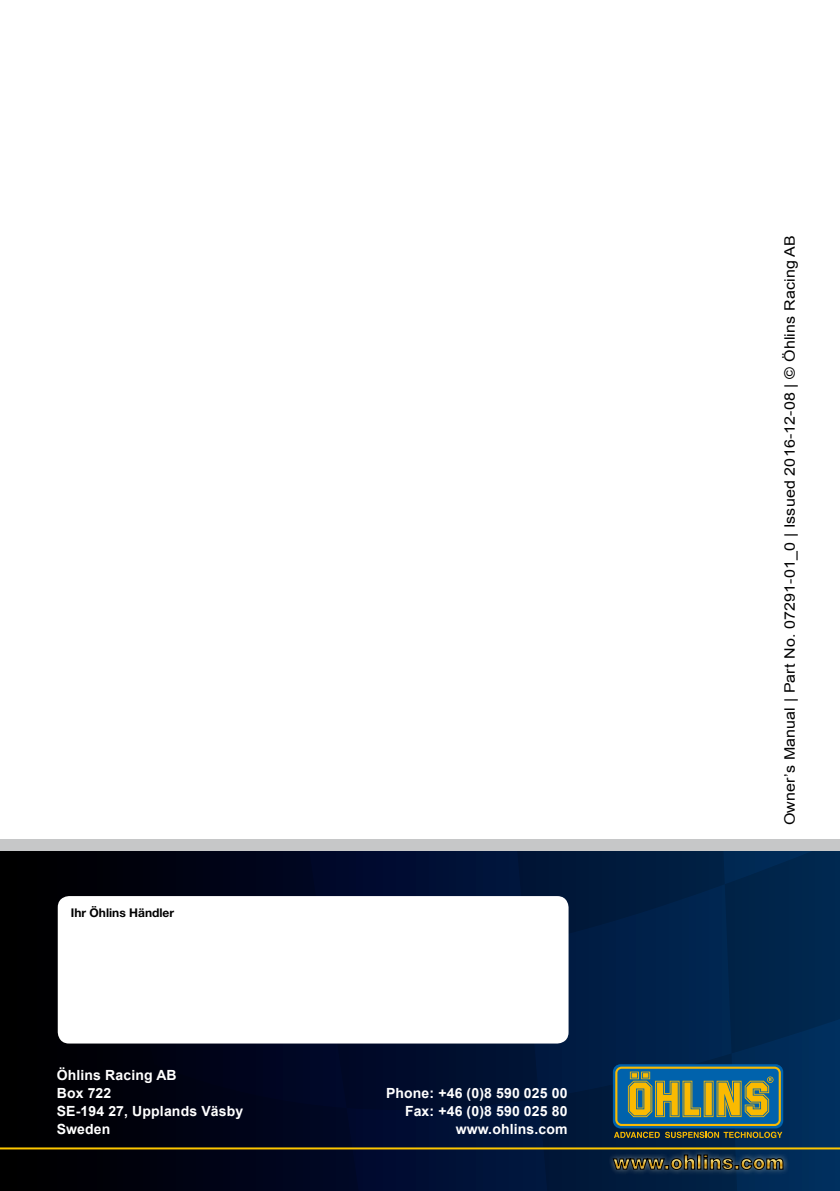
<style>
.page{position:relative;width:840px;height:1191px;background:#fff}
.page>*{position:absolute;margin:0;border:0;box-sizing:border-box;transform-origin:0 0}
.t1{font:14.4px "Arial";letter-spacing:.01em;color:#000;scale:1.11 1}
.t2{font:700 14px/18px "Arial";letter-spacing:.01em;color:#fff;text-align:right}
.t3{font:700 12px "Helvetica Neue LT Std";color:#000}
</style>
<div class="page">
<svg style="left:0;top:850px;width:839px;height:341px;background:#010e1e"></svg>
<svg style="left:717px;top:850px;width:122px;height:34px;background:#052b53"></svg>
<svg style="left:552px;top:884px;width:179px;height:214px;background:#011f46"></svg>
<svg style="left:127px;top:850px;width:425px;height:341px;background:#020b27"></svg>
<hr style="left:0;top:1147px;width:839px;height:2px;background:#fdc600">
<div style="left:607px;top:1149px;width:181px;height:26px;background:#fffbd9;opacity:.5"></div>
<div style="left:0;top:839px;width:839px;height:11px;background:#c6c7c8"></div>
<div style="left:58px;top:896px;width:510px;height:147px;background:#fff;border-radius:11px"></div>
<svg style="left:612px;top:990px;width:227px;height:201px;background:#204153"></svg>
<p class="t3" style="left:71px;top:905px;width:105px">Ihr Öhlins Händler</p>
<p class="t2" style="left:57px;top:1066px;width:188px;text-align:left">Öhlins Racing AB<br>Box 722<br>SE-194 27, Upplands Väsby<br>Sweden</p>
<p class="t2" style="left:386px;top:1084px;width:183px">Phone: +46 (0)8 590 025 00<br>Fax: +46 (0)8 590 025 80 www.ohlins.com</p>
<p class="t1" style="left:780px;top:825px;width:533px;rotate:-90deg">Owner’s Manual | Part No. 07291-01_0 | Issued 2016-12-08 | © Öhlins Racing AB</p>
</div>
